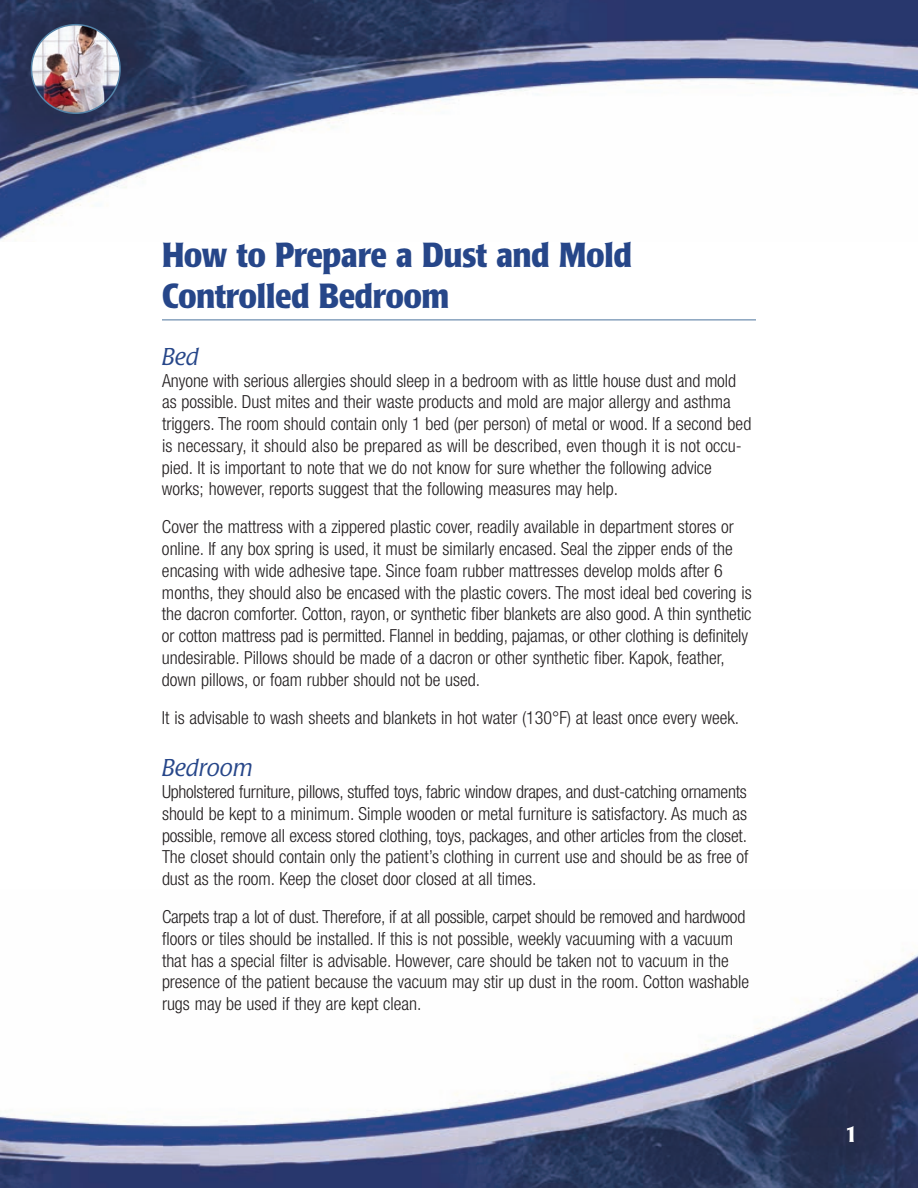
<style>
.page{position:relative;width:918px;height:1188px;background:#fff}
.page>*{position:absolute;margin:0;border:0;box-sizing:border-box;transform-origin:0 0}
.t1{font:700 condensed 34.5px/41.4px "Poppl Laudatio";color:#264689}
.t2{font:italic 300 24px "Poppl Laudatio";color:#264689}
.t3{font:700 condensed 22.5px "Poppl Laudatio";color:#fff}
.t4{font:300 condensed 18px/21.8px "Helvetica Neue";color:#231f20}
</style>
<div class="page">
<img style="left:0;top:952px;width:918px;height:236px">
<img style="left:0;top:0;width:918px;height:241px">
<img style="left:31px;top:24px;width:90px;height:90px">
<hr style="left:162px;top:319px;width:594px;height:2px;background:#88a3be">
<h1 class="t1" style="left:162px;top:236px;width:471px">How to Prepare a Dust and Mold<br>Controlled Bedroom</h1>
<h2 class="t2" style="left:162px;top:347px;width:39px">Bed</h2>
<p class="t4" style="left:162px;top:371px;width:591px">Anyone with serious allergies should sleep in a bedroom with as little house dust and mold as possible. Dust mites and their waste products and mold are major allergy and asthma triggers. The room should contain only 1 bed (per person) of metal or wood. If a second bed is necessary, it should also be prepared as will be described, even though it is not occu&shy;pied. It is important to note that we do not know for sure whether the following advice works; however, reports suggest that the following measures may help.</p>
<p class="t4" style="left:162px;top:518px;width:591px">Cover the mattress with a zippered plastic cover, readily available in department stores or online. If any box spring is used, it must be similarly encased. Seal the zipper ends of the encasing with wide adhesive tape. Since foam rubber mattresses develop molds after 6 months, they should also be encased with the plastic covers. The most ideal bed covering is the dacron comforter. Cotton, rayon, or synthetic fiber blankets are also good. A thin synthetic or cotton mattress pad is permitted. Flannel in bedding, pajamas, or other clothing is definitely undesirable. Pillows should be made of a dacron or other synthetic fiber. Kapok, feather, down pillows, or foam rubber should not be used.</p>
<p class="t4" style="left:162px;top:708px;width:579px">It is advisable to wash sheets and blankets in hot water (130°F) at least once every week.</p>
<h2 class="t2" style="left:162px;top:759px;width:93px">Bedroom</h2>
<p class="t4" style="left:162px;top:783px;width:588px;text-align:justify">Upholstered furniture, pillows, stuffed toys, fabric window drapes, and dust-catching ornaments should be kept to a minimum. Simple wooden or metal furniture is satisfactory. As much as possible, remove all excess stored clothing, toys, packages, and other articles from the closet.<br>The closet should contain only the patient’s clothing in current use and should be as free of dust as the room. Keep the closet door closed at all times.</p>
<p class="t4" style="left:162px;top:907px;width:589px">Carpets trap a lot of dust. Therefore, if at all possible, carpet should be removed and hardwood floors or tiles should be installed. If this is not possible, weekly vacuuming with a vacuum that has a special filter is advisable. However, care should be taken not to vacuum in the presence of the patient because the vacuum may stir up dust in the room. Cotton washable rugs may be used if they are kept clean.</p>
<p class="t3" style="left:846px;top:1124px;width:13px">1</p>
</div>
